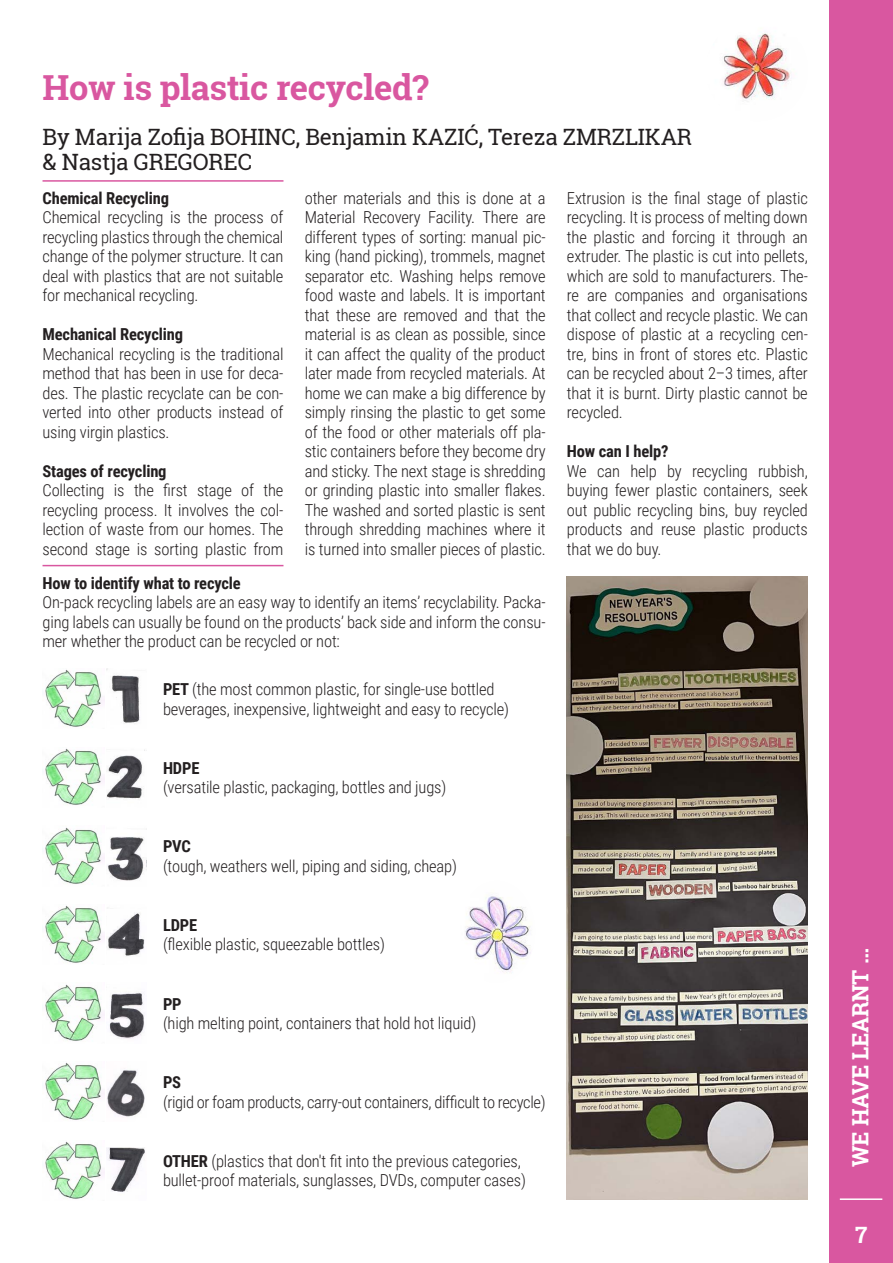
<style>
.page{position:relative;width:893px;height:1263px;background:#fff}
.page>*{position:absolute;margin:0;border:0;box-sizing:border-box;transform-origin:0 0}
.Naslov_mali{font:700 34.5px "Roboto Slab";letter-spacing:-.01em;color:#d957a0}
.Podpis{font:22.5px "Roboto Slab";letter-spacing:-.01em;color:#231f20}
.Stran{font:700 22.5px "Roboto Slab";letter-spacing:-.01em;color:#fff}
.Besedilo{font:300 16.5px/19.5px "Roboto Condensed";letter-spacing:-.01em;color:#231f20;text-align:justify}
.Besedilo-2{font:700 16.5px "Roboto Condensed";letter-spacing:-.01em;color:#231f20}
.s1{font-weight:700}
</style>
<div class="page">
<div style="left:829px;top:0;width:64px;height:1263px;background:#d957a0"></div>
<hr style="left:840px;top:1198px;width:42px;height:2px;background:#fff">
<hr style="left:43px;top:180px;width:240px;height:2px;background:#d957a0">
<hr style="left:43px;top:565px;width:240px;height:1px;background:#d957a0">
<img style="left:45px;top:669px;width:59px;height:58px">
<img style="left:45px;top:748px;width:59px;height:57px">
<img style="left:45px;top:827px;width:59px;height:57px">
<img style="left:45px;top:905px;width:59px;height:58px">
<img style="left:45px;top:984px;width:59px;height:57px">
<img style="left:45px;top:1062px;width:59px;height:58px">
<img style="left:45px;top:1141px;width:59px;height:58px">
<img style="left:106px;top:668px;width:34px;height:55px">
<img style="left:107px;top:749px;width:38px;height:50px">
<img style="left:107px;top:837px;width:37px;height:44px">
<img style="left:108px;top:912px;width:37px;height:44px">
<img style="left:109px;top:992px;width:35px;height:47px">
<img style="left:107px;top:1070px;width:38px;height:47px">
<img style="left:106px;top:1147px;width:39px;height:45px">
<img style="left:567px;top:576px;width:241px;height:623px">
<img style="left:706px;top:19px;width:102px;height:102px;border-radius:51px">
<img style="left:465px;top:896px;width:66px;height:77px">
<p class="Naslov_mali" style="left:43px;top:64px;width:388px">How is plastic recycled?</p>
<p class="Podpis" style="left:43px;top:121px;width:651px">By Marija Zofija BOHINC, Benjamin KAZIĆ, Tereza ZMRZLIKAR</p>
<p class="Podpis" style="left:43px;top:147px;width:211px">&amp; Nastja GREGOREC</p>
<p class="Besedilo-2" style="left:43px;top:186px;width:128px">Chemical Recycling</p>
<p class="Besedilo" style="left:43px;top:207px;width:242px">Chemical recycling is the process of recycling plastics through the chemical change of the polymer structure. It can deal with plastics that are not suitable for mechanical recycling.</p>
<p class="Besedilo-2" style="left:43px;top:323px;width:142px">Mechanical Recycling</p>
<p class="Besedilo" style="left:43px;top:344px;width:242px">Mechanical recycling is the traditional method that has been in use for deca&shy;des. The plastic recyclate can be con&shy;verted into other products instead of using virgin plastics.</p>
<p class="Besedilo-2" style="left:43px;top:459px;width:126px">Stages of recycling</p>
<p class="Besedilo" style="left:43px;top:480px;width:242px">Collecting is the first stage of the recycling process. It involves the col&shy;lection of waste from our homes. The second stage is sorting plastic from</p>
<p class="Besedilo-2" style="left:43px;top:571px;width:200px">How to identify what to recycle</p>
<p class="Besedilo" style="left:43px;top:592px;width:505px">On-pack recycling labels are an easy way to identify an items’ recyclability. Packa&shy;ging labels can usually be found on the products’ back side and inform the consu&shy;mer whether the product can be recycled or not:</p>
<p class="Besedilo" style="left:163px;top:679px;width:333px"><span class="s1">PET</span> (the most common plastic, for single-use bottled</p>
<p class="Besedilo" style="left:163px;top:698px;width:347px">beverages, inexpensive, lightweight and easy to recycle)</p>
<p class="Besedilo" style="left:305px;top:188px;width:242px">other materials and this is done at a Material Recovery Facility. There are different types of sorting: manual pic&shy;king (hand picking), trommels, magnet separator etc. Washing helps remove food waste and labels. It is important that these are removed and that the material is as clean as possible, since it can affect the quality of the product later made from recycled materials. At home we can make a big difference by simply rinsing the plastic to get some of the food or other materials off pla&shy;stic containers before they become dry and sticky. The next stage is shredding or grinding plastic into smaller flakes.<br>The washed and sorted plastic is sent through shredding machines where it is turned into smaller pieces of plastic.</p>
<p class="Besedilo" style="left:567px;top:188px;width:242px">Extrusion is the final stage of plastic recycling. It is process of melting down the plastic and forcing it through an extruder. The plastic is cut into pellets, which are sold to manufacturers. The&shy;re are companies and organisations that collect and recycle plastic. We can dispose of plastic at a recycling cen&shy;tre, bins in front of stores etc. Plastic can be recycled about 2–3 times, after that it is burnt. Dirty plastic cannot be recycled.</p>
<p class="Besedilo-2" style="left:567px;top:440px;width:103px">How can I help?</p>
<p class="Besedilo" style="left:567px;top:461px;width:242px">We can help by recycling rubbish, buying fewer plastic containers, seek out public recycling bins, buy reycled products and reuse plastic products that we do buy.</p>
<p class="Besedilo-2" style="left:163px;top:756px;width:38px">HDPE</p>
<p class="Besedilo" style="left:163px;top:777px;width:285px">(versatile plastic, packaging, bottles and jugs)</p>
<p class="Besedilo-2" style="left:163px;top:835px;width:29px">PVC</p>
<p class="Besedilo" style="left:163px;top:855px;width:295px">(tough, weathers well, piping and siding, cheap)</p>
<p class="Besedilo-2" style="left:163px;top:913px;width:36px">LDPE</p>
<p class="Besedilo" style="left:163px;top:934px;width:223px">(flexible plastic, squeezable bottles)</p>
<p class="Besedilo-2" style="left:163px;top:992px;width:20px">PP</p>
<p class="Besedilo" style="left:163px;top:1013px;width:315px">(high melting point, containers that hold hot liquid)</p>
<p class="Besedilo-2" style="left:163px;top:1071px;width:20px">PS</p>
<p class="Besedilo" style="left:163px;top:1091px;width:384px">(rigid or foam products, carry-out containers, difficult to recycle)</p>
<p class="Besedilo" style="left:163px;top:1150px;width:359px"><span class="s1">OTHER</span> (plastics that don't fit into the previous categories,</p>
<p class="Besedilo" style="left:163px;top:1170px;width:364px">bullet-proof materials, sunglasses, DVDs, computer cases)</p>
<p class="Stran" style="left:845px;top:1167px;width:220px;rotate:-90deg">WE HAVE LEARNT …</p>
<p class="Stran" style="left:855px;top:1219px;width:14px">7</p>
</div>
